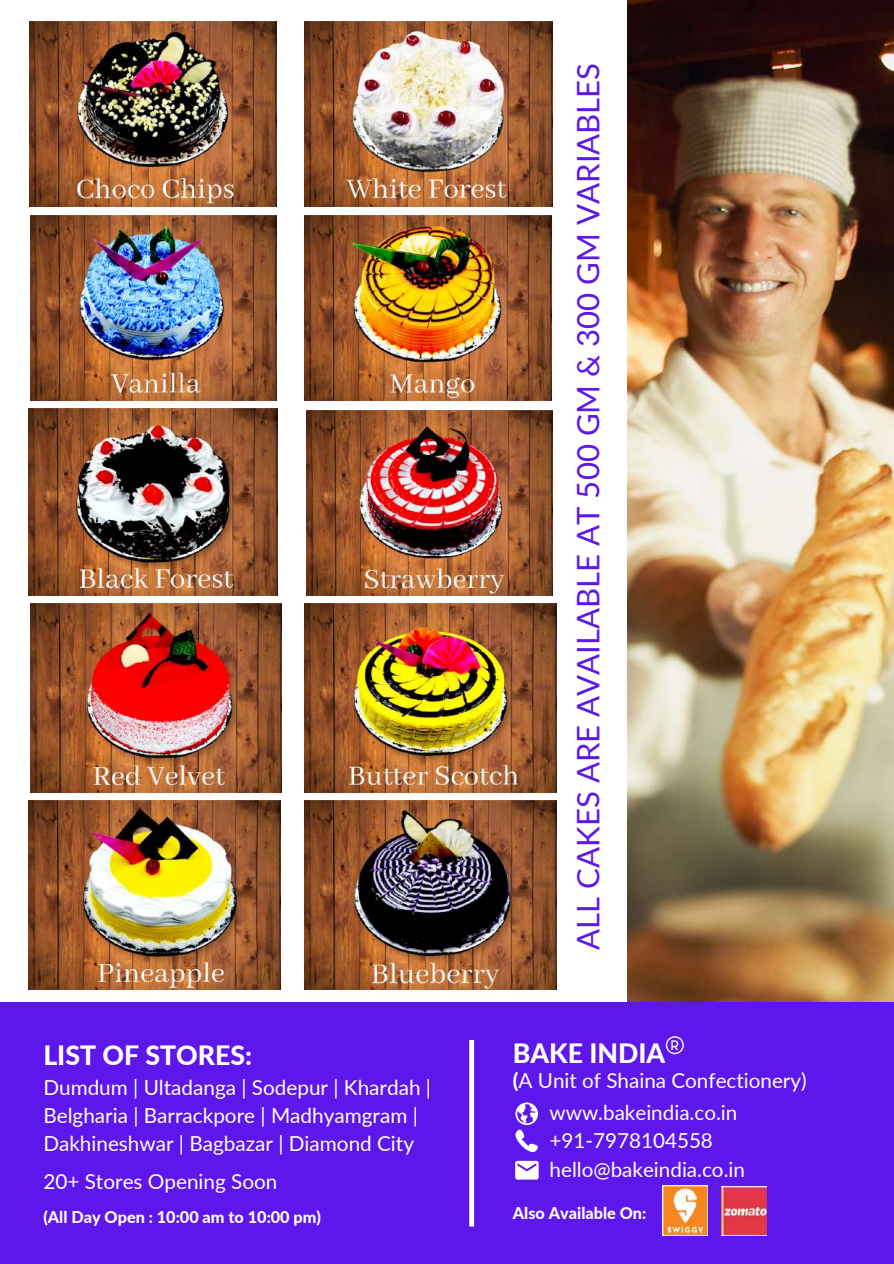
<style>
.page{position:relative;width:894px;height:1264px;background:#fff}
.page>*{position:absolute;margin:0;border:0;box-sizing:border-box;transform-origin:0 0}
.t1{font:31.05px "Lato";color:#5e17eb}
.t2{font:800 26.7px "Lato";color:#fff}
.t3{font:20.7px/28.7px "Lato";color:#fff}
.t4{font:800 16.2px "Lato";color:#fff}
.s1{font-weight:800}
</style>
<div class="page">
<img style="left:627px;top:0;width:266px;height:1002px">
<div style="left:0;top:1002px;width:893px;height:261px;background:#5e17eb"></div>
<svg style="left:515px;top:1102px;width:23px;height:49px"></svg>
<svg style="left:515px;top:1160px;width:23px;height:19px"></svg>
<svg style="left:469px;top:1040px;width:5px;height:186px"></svg>
<svg style="left:665px;top:1036px;width:18px;height:18px"></svg>
<img style="left:305px;top:21px;width:247px;height:186px">
<img style="left:305px;top:215px;width:246px;height:185px">
<img style="left:305px;top:603px;width:251px;height:190px">
<img style="left:305px;top:800px;width:251px;height:189px">
<img style="left:306px;top:410px;width:246px;height:185px">
<img style="left:30px;top:22px;width:246px;height:185px">
<img style="left:30px;top:215px;width:247px;height:185px">
<img style="left:30px;top:603px;width:251px;height:190px">
<img style="left:29px;top:800px;width:251px;height:189px">
<img style="left:29px;top:408px;width:249px;height:187px">
<img style="left:662px;top:1185px;width:45px;height:50px">
<img style="left:721px;top:1186px;width:45px;height:49px">
<p class="t2" style="left:43px;top:1038px;width:210px">LIST OF STORES:</p>
<p class="t3" style="left:43px;top:1072px;width:389px;line-height:28.2px">Dumdum | Ultadanga | Sodepur | Khardah |<br>Belgharia | Barrackpore | Madhyamgram |<br>Dakhineshwar | Bagbazar | Diamond City</p>
<p class="t3" style="left:43px;top:1166px;width:236px">20+ Stores Opening Soon</p>
<p class="t4" style="left:43px;top:1206px;width:279px">(All Day Open : 10:00 am to 10:00 pm)</p>
<h1 class="t1" style="left:568px;top:949px;width:888px;rotate:-90deg">ALL CAKES ARE AVAILABLE AT 500 GM &amp; 300 GM VARIABLES</h1>
<p class="t2" style="left:512px;top:1036px;width:154px">BAKE INDIA</p>
<p class="t3" style="left:512px;top:1065px;width:295px"><span class="s1">(</span>A Unit of Shaina Confectionery)</p>
<p class="t3" style="left:549px;top:1097px;width:197px">www.bakeindia.co.in +91-7978104558 hello@bakeindia.co.in</p>
<p class="t4" style="left:512px;top:1203px;width:135px">Also Available On:</p>
</div>
